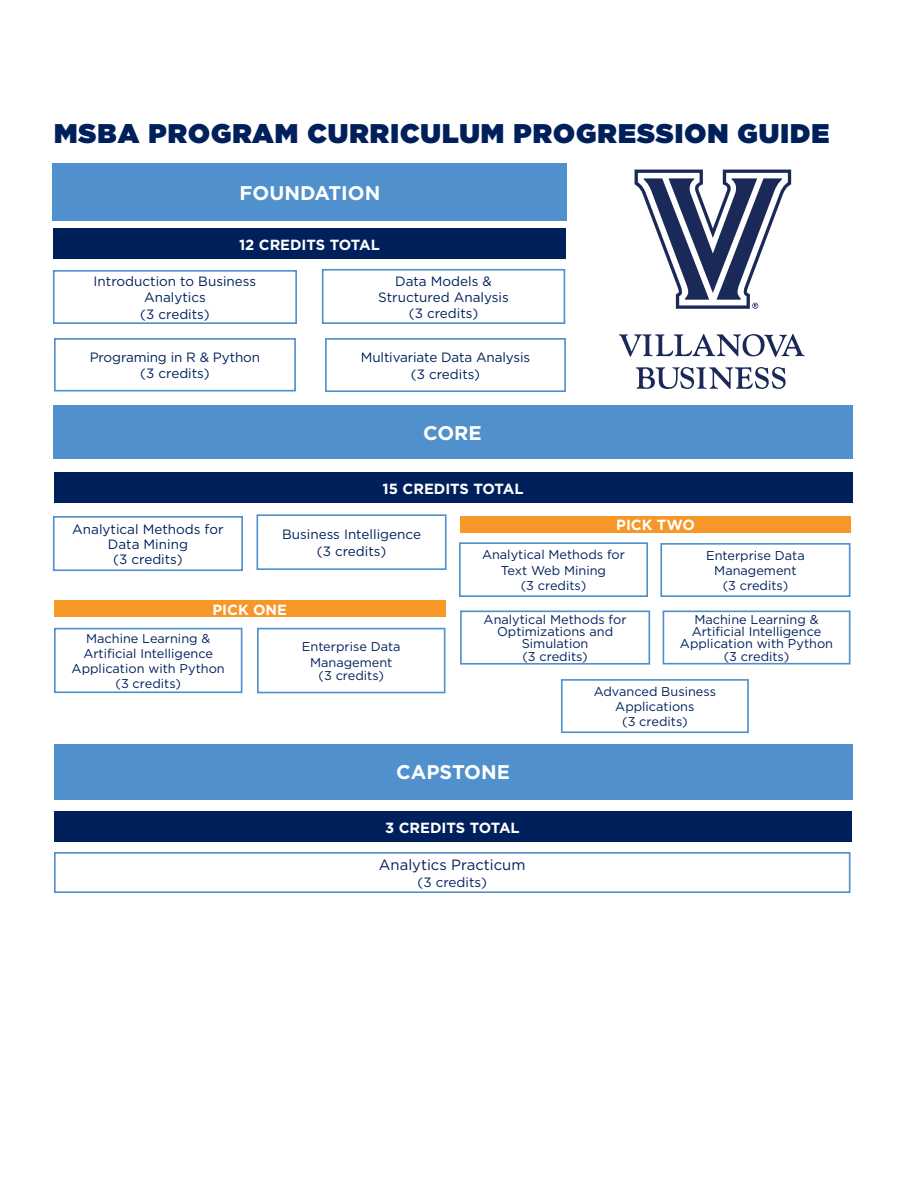
<style>
.page{position:relative;width:918px;height:1188px;background:#fff}
.page>*{position:absolute;margin:0;border:0;box-sizing:border-box;transform-origin:0 0}
.t1{font:900 27px "Gotham";letter-spacing:.04em;color:#00205c}
.t2{font:700 19.8px "Gotham";color:#fff}
.t3{font:14.85px "Gotham";color:#00205c}
.t4{font:700 14.7px "Gotham";color:#fff}
.t5{font:13.5px/16.2px "Gotham";color:#00205c;text-align:center}
.t6{font:12.75px/15.3px "Gotham";color:#00205c;text-align:center}
</style>
<div class="page">
<div style="left:53px;top:270px;width:244px;height:54px;border:2px solid #5090cc"></div>
<div style="left:53px;top:229px;width:513px;height:30px;background:#00205c"></div>
<div style="left:53px;top:164px;width:514px;height:57px;background:#5090cc"></div>
<div style="left:53px;top:405px;width:799px;height:54px;background:#5090cc"></div>
<div style="left:54px;top:744px;width:798px;height:55px;background:#5090cc"></div>
<div style="left:54px;top:472px;width:798px;height:31px;background:#00205c"></div>
<div style="left:54px;top:812px;width:797px;height:30px;background:#00205c"></div>
<div style="left:325px;top:338px;width:241px;height:54px;border:2px solid #5090cc"></div>
<div style="left:54px;top:338px;width:242px;height:54px;border:2px solid #5090cc"></div>
<div style="left:322px;top:269px;width:243px;height:55px;border:2px solid #5090cc"></div>
<div style="left:53px;top:516px;width:190px;height:55px;border:2px solid #5090cc"></div>
<div style="left:257px;top:514px;width:190px;height:56px;border:2px solid #5090cc"></div>
<div style="left:660px;top:543px;width:191px;height:54px;border:2px solid #5090cc"></div>
<div style="left:54px;top:852px;width:797px;height:41px;border:2px solid #5090cc"></div>
<div style="left:54px;top:601px;width:392px;height:16px;background:#f79727"></div>
<div style="left:54px;top:628px;width:188px;height:65px;border:2px solid #5090cc"></div>
<div style="left:257px;top:628px;width:189px;height:65px;border:2px solid #5090cc"></div>
<div style="left:460px;top:516px;width:391px;height:16px;background:#f79727"></div>
<div style="left:459px;top:542px;width:189px;height:55px;border:2px solid #5090cc"></div>
<div style="left:460px;top:610px;width:190px;height:55px;border:2px solid #5090cc"></div>
<div style="left:663px;top:611px;width:188px;height:54px;border:2px solid #5090cc"></div>
<svg style="left:619px;top:334px;width:186px;height:23px"></svg>
<svg style="left:635px;top:170px;width:156px;height:139px"></svg>
<svg style="left:636px;top:367px;width:150px;height:22px"></svg>
<div style="left:561px;top:679px;width:188px;height:54px;border:2px solid #5090cc"></div>
<p class="t1" style="left:54px;top:114px;width:777px">MSBA PROGRAM CURRICULUM PROGRESSION GUIDE</p>
<p class="t2" style="left:240px;top:180px;width:142px">FOUNDATION</p>
<p class="t4" style="left:239px;top:235px;width:142px">12 CREDITS TOTAL</p>
<p class="t5" style="left:94px;top:273px;width:164px">Introduction to Business<br>Analytics<br>(3 credits)</p>
<p class="t5" style="left:90px;top:349px;width:172px">Programing in R &amp; Python (3 credits)</p>
<p class="t5" style="left:378px;top:272px;width:132px">Data Models &amp;<br>Structured Analysis (3 credits)</p>
<p class="t5" style="left:361px;top:349px;width:171px">Multivariate Data Analysis (3 credits)</p>
<p class="t2" style="left:423px;top:420px;width:60px">CORE</p>
<p class="t4" style="left:383px;top:479px;width:142px">15 CREDITS TOTAL</p>
<p class="t4" style="left:616px;top:515px;width:80px">PICK TWO</p>
<p class="t6" style="left:482px;top:547px;width:144px">Analytical Methods for<br>Text Web Mining<br>(3 credits)</p>
<p class="t6" style="left:484px;top:613px;width:144px;line-height:12px">Analytical Methods for<br>Optimizations and<br>Simulation</p>
<p class="t6" style="left:522px;top:649px;width:67px">(3 credits)</p>
<p class="t5" style="left:72px;top:521px;width:153px;line-height:15px">Analytical Methods for<br>Data Mining<br>(3 credits)</p>
<p class="t5" style="left:282px;top:526px;width:140px">Business Intelligence</p>
<p class="t5" style="left:317px;top:543px;width:71px">(3 credits)</p>
<p class="t6" style="left:706px;top:547px;width:100px">Enterprise Data<br>Management (3 credits)</p>
<p class="t4" style="left:212px;top:600px;width:76px">PICK ONE</p>
<p class="t6" style="left:72px;top:631px;width:155px">Machine Learning &amp;<br>Artificial Intelligence<br>Application with Python (3 credits)</p>
<p class="t6" style="left:302px;top:639px;width:100px">Enterprise Data<br>Management</p>
<p class="t6" style="left:680px;top:613px;width:155px;line-height:12px">Machine Learning &amp;<br>Artificial Intelligence<br>Application with Python</p>
<p class="t6" style="left:724px;top:649px;width:67px">(3 credits)</p>
<p class="t6" style="left:594px;top:684px;width:124px">Advanced Business<br>Applications</p>
<p class="t6" style="left:622px;top:714px;width:67px">(3 credits)</p>
<p class="t6" style="left:319px;top:668px;width:67px">(3 credits)</p>
<p class="t2" style="left:396px;top:759px;width:115px">CAPSTONE</p>
<p class="t4" style="left:385px;top:818px;width:136px">3 CREDITS TOTAL</p>
<p class="t3" style="left:379px;top:855px;width:148px">Analytics Practicum</p>
<p class="t5" style="left:418px;top:874px;width:71px">(3 credits)</p>
</div>
